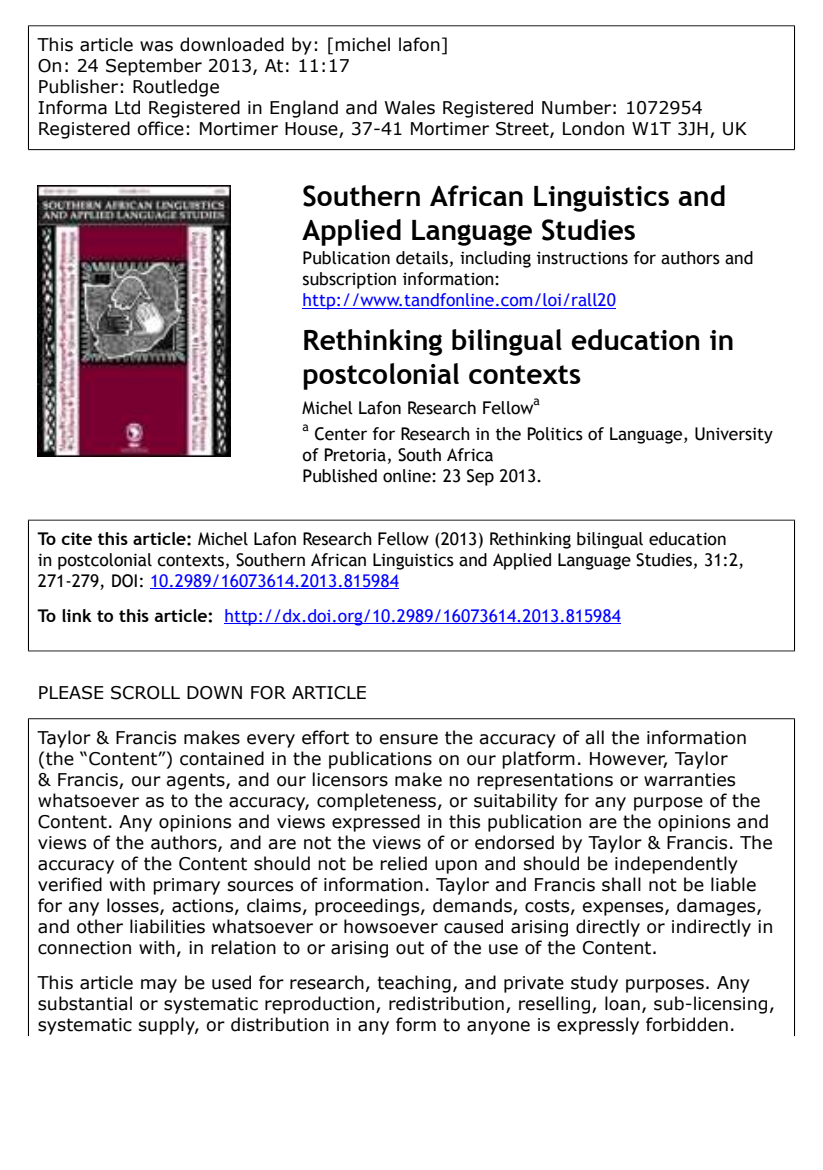
<style>
.page{position:relative;width:823px;height:1170px;background:#fff}
.page>*{position:absolute;margin:0;border:0;box-sizing:border-box;transform-origin:0 0}
.t1{font:700 28px/33.6px "Trebuchet MS";color:#000}
.t2{font:17.5px/21px "Verdana";color:#000}
.t3{font:17.5px/21px "Trebuchet MS";color:#000}
.t4{font:17.5px "Trebuchet MS";color:#00f}
.t5{font:12.25px "Trebuchet MS";color:#000}
.s1{font-weight:700}
.s2{color:#00f}
.s3{font-weight:700;color:#000}
</style>
<div class="page">
<svg style="left:28px;top:25px;width:767px;height:125px"></svg>
<img style="left:38px;top:185px;width:192px;height:271px">
<hr style="left:302px;top:308px;width:313px;height:1px;background:#00f">
<svg style="left:28px;top:519px;width:767px;height:132px"></svg>
<hr style="left:150px;top:588px;width:249px;height:1px;background:#00f">
<hr style="left:224px;top:623px;width:396px;height:1px;background:#00f">
<svg style="left:28px;top:718px;width:767px;height:318px"></svg>
<p class="t2" style="left:38px;top:35px;width:710px">This article was downloaded by: [michel lafon]<br>On: 24 September 2013, At: 11:17<br>Publisher: Routledge<br>Informa Ltd Registered in England and Wales Registered Number: 1072954<br>Registered office: Mortimer House, 37-41 Mortimer Street, London W1T 3JH, UK</p>
<h1 class="t1" style="left:302px;top:182px;width:424px">Southern African Linguistics and<br>Applied Language Studies</h1>
<p class="t3" style="left:302px;top:249px;width:452px">Publication details, including instructions for authors and subscription information:</p>
<p class="t4" style="left:302px;top:293px;width:315px">http://www.tandfonline.com/loi/rall20</p>
<h1 class="t1" style="left:302px;top:326px;width:433px">Rethinking bilingual education in postcolonial contexts</h1>
<p class="t3" style="left:302px;top:399px;width:232px">Michel Lafon Research Fellow</p>
<p class="t5" style="left:533px;top:395px;width:8px">a</p>
<p class="t5" style="left:302px;top:422px;width:8px">a</p>
<p class="t3" style="left:302px;top:425px;width:471px;text-indent:12px">Center for Research in the Politics of Language, University of Pretoria, South Africa<br>Published online: 23 Sep 2013.</p>
<p class="t3" style="left:38px;top:529px;width:708px"><span class="s1">To cite this article:</span> Michel Lafon Research Fellow (2013) Rethinking bilingual education in postcolonial contexts, Southern African Linguistics and Applied Language Studies, 31:2,<br>271-279, DOI: <span class="s2">10.2989/16073614.2013.815984</span></p>
<p class="t4" style="left:38px;top:609px;width:584px"><span class="s3">To link to this article:</span> http://dx.doi.org/10.2989/16073614.2013.815984</p>
<p class="t2" style="left:38px;top:683px;width:330px">PLEASE SCROLL DOWN FOR ARTICLE</p>
<p class="t2" style="left:38px;top:728px;width:737px">Taylor &amp; Francis makes every effort to ensure the accuracy of all the information (the “Content”) contained in the publications on our platform. However, Taylor<br>&amp; Francis, our agents, and our licensors make no representations or warranties whatsoever as to the accuracy, completeness, or suitability for any purpose of the Content. Any opinions and views expressed in this publication are the opinions and views of the authors, and are not the views of or endorsed by Taylor &amp; Francis. The accuracy of the Content should not be relied upon and should be independently verified with primary sources of information. Taylor and Francis shall not be liable for any losses, actions, claims, proceedings, demands, costs, expenses, damages, and other liabilities whatsoever or howsoever caused arising directly or indirectly in connection with, in relation to or arising out of the use of the Content.</p>
<p class="t2" style="left:38px;top:973px;width:738px">This article may be used for research, teaching, and private study purposes. Any substantial or systematic reproduction, redistribution, reselling, loan, sub-licensing, systematic supply, or distribution in any form to anyone is expressly forbidden.</p>
</div>
